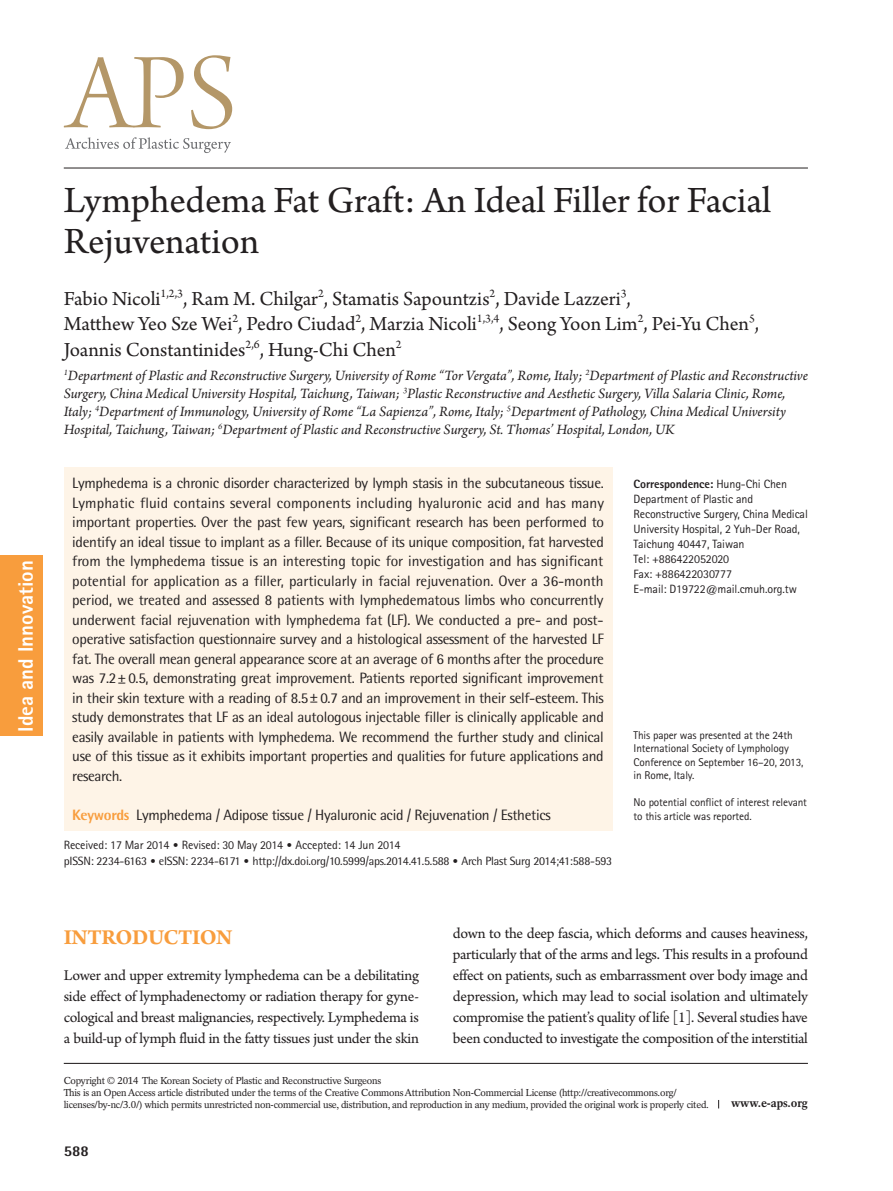
<style>
.page{position:relative;width:893px;height:1191px;background:#fff}
.page>*{position:absolute;margin:0;border:0;box-sizing:border-box;transform-origin:0 0}
.제목{font:39px/41px "Arno Pro";color:#231f20}
.대제목{font:700 22.5px "Arno Pro";letter-spacing:-.02em;color:#f89d3d}
.저자{font:21px/25.2px "Arno Pro";letter-spacing:-.005em;color:#231f20}
.t1{font:800 21px "Rotis Sans Serif Std";color:#fff}
.본문{font:15.75px/21px "Arno Pro";letter-spacing:-.02em;color:#231f20;text-align:justify}
.초록{font:15px/19.5px "Rotis Semi Sans Std";letter-spacing:-.02em;color:#231f20;text-align:justify}
.소속{font:italic 15px/18px "Arno Pro";letter-spacing:-.005em;color:#231f20}
.t2{font:800 15px "Rotis Semi Sans Std";color:#231f20}
.교신저자{font:12px/15px "Rotis Sans Serif Std";letter-spacing:-.01em;color:#231f20}
.t3{font:12px "Rotis Semi Sans Std";letter-spacing:-.02em;color:#231f20}
.교신저자-2{font:800 12px "Rotis Sans Serif Std";letter-spacing:-.01em;color:#231f20}
.t4{font:700 12px "Rotation LT Std";letter-spacing:-.01em;color:#231f20}
.교신저자밑각주{font:11.25px/13.5px "Rotis Sans Serif Std";letter-spacing:-.01em;color:#231f20}
.t5{font:10.05px/12px "Rotation LT Std";letter-spacing:-.025em;color:#231f20}
.s1{font-weight:800;color:#f89d3d}
.s2{font-weight:400}
.s3{font-family:"DIN Pro";font-weight:300}
</style>
<div class="page">
<hr style="left:64px;top:1062px;width:744px;height:2px;background:#231f20">
<hr style="left:64px;top:168px;width:744px;height:1px;background:#231f20">
<svg style="left:64px;top:55px;width:168px;height:74px"></svg>
<svg style="left:65px;top:137px;width:166px;height:16px"></svg>
<div style="left:0;top:555px;width:43px;height:181px;background:#f89d3d"></div>
<div style="left:64px;top:467px;width:548px;height:363px;background:#fef4e7"></div>
<h3 class="t1" style="left:12px;top:731px;width:173px;rotate:-90deg">Idea and Innovation</h3>
<p class="제목" style="left:64px;top:182px;width:709px">Lymphedema Fat Graft: An Ideal Filler for Facial<br>Rejuvenation</p>
<p class="저자" style="left:64px;top:287px;width:697px">Fabio Nicoli<sup>1,2,3</sup>, Ram M. Chilgar<sup>2</sup>, Stamatis Sapountzis<sup>2</sup>, Davide Lazzeri<sup>3</sup>,<br>Matthew Yeo Sze Wei<sup>2</sup>, Pedro Ciudad<sup>2</sup>, Marzia Nicoli<sup>1,3,4</sup>, Seong Yoon Lim<sup>2</sup>, Pei-Yu Chen<sup>5</sup>,<br>Joannis Constantinides<sup>2,6</sup>, Hung-Chi Chen<sup>2</sup></p>
<p class="소속" style="left:64px;top:367px;width:746px"><sup>1</sup>Department of Plastic and Reconstructive Surgery, University of Rome “Tor Vergata”, Rome, Italy; <sup>2</sup>Department of Plastic and Reconstructive Surgery, China Medical University Hospital, Taichung, Taiwan; <sup>3</sup>Plastic Reconstructive and Aesthetic Surgery, Villa Salaria Clinic, Rome, Italy; <sup>4</sup>Department of Immunology, University of Rome “La Sapienza”, Rome, Italy; <sup>5</sup>Department of Pathology, China Medical University Hospital, Taichung, Taiwan; <sup>6</sup>Department of Plastic and Reconstructive Surgery, St. Thomas’ Hospital, London, UK</p>
<p class="초록" style="left:72px;top:473px;width:533px">Lymphedema is a chronic disorder characterized by lymph stasis in the subcutaneous tissue.<br>Lymphatic fluid contains several components including hyaluronic acid and has many important properties. Over the past few years, significant research has been performed to identify an ideal tissue to implant as a filler. Because of its unique composition, fat harvested from the lymphedema tissue is an interesting topic for investigation and has significant potential for application as a filler, particularly in facial rejuvenation. Over a 36-month period, we treated and assessed 8 patients with lymphedematous limbs who concurrently underwent facial rejuvenation with lymphedema fat (LF). We conducted a pre- and post&shy;operative satisfaction questionnaire survey and a histological assessment of the harvested LF fat. The overall mean general appearance score at an average of 6 months after the procedure was 7.2±0.5, demonstrating great improvement. Patients reported significant improvement in their skin texture with a reading of 8.5±0.7 and an improvement in their self-esteem. This study demonstrates that LF as an ideal autologous injectable filler is clinically applicable and easily available in patients with lymphedema. We recommend the further study and clinical use of this tissue as it exhibits important properties and qualities for future applications and research.</p>
<p class="초록" style="left:72px;top:804px;width:480px"><span class="s1">Keywords</span> Lymphedema / Adipose tissue / Hyaluronic acid / Rejuvenation / Esthetics</p>
<p class="교신저자-2" style="left:634px;top:476px;width:155px">Correspondence: <span class="s2">Hung-Chi Chen</span></p>
<p class="교신저자" style="left:634px;top:491px;width:176px">Department of Plastic and<br>Reconstructive Surgery, China Medical<br>University Hospital, 2 Yuh-Der Road,<br>Taichung 40447, Taiwan</p>
<p class="교신저자" style="left:634px;top:551px;width:97px">Tel: +886422052020</p>
<p class="교신저자" style="left:634px;top:566px;width:100px">Fax: +886422030777</p>
<p class="교신저자" style="left:634px;top:581px;width:165px">E-mail: D19722@mail.cmuh.org.tw</p>
<p class="교신저자밑각주" style="left:634px;top:728px;width:171px">This paper was presented at the 24th<br>International Society of Lymphology<br>Conference on September 16–20, 2013, in Rome, Italy.</p>
<p class="교신저자밑각주" style="left:634px;top:795px;width:175px">No potential conflict of interest relevant to this article was reported.</p>
<p class="교신저자" style="left:64px;top:837px;width:338px">Received: 17 Mar 2014 <span class="s3">•</span> Revised: 30 May 2014 <span class="s3">•</span> Accepted: 14 Jun 2014</p>
<p class="t3" style="left:64px;top:853px;width:550px">pISSN: 2234-6163 <span class="s3">•</span> eISSN: 2234-6171 <span class="s3">•</span> http://dx.doi.org/10.5999/aps.2014.41.5.588 <span class="s3">•</span> Arch Plast Surg 2014;41:588-593</p>
<p class="대제목" style="left:64px;top:924px;width:170px">INTRODUCTION</p>
<p class="본문" style="left:64px;top:966px;width:357px">Lower and upper extremity lymphedema can be a debilitating side effect of lymphadenectomy or radiation therapy for gyne&shy;cological and breast malignancies, respectively. Lymphedema is a build-up of lymph fluid in the fatty tissues just under the skin</p>
<p class="본문" style="left:453px;top:924px;width:357px">down to the deep fascia, which deforms and causes heaviness, particularly that of the arms and legs. This results in a profound effect on patients, such as embarrassment over body image and depression, which may lead to social isolation and ultimately compromise the patient’s quality of life [1]. Several studies have been conducted to investigate the composition of the interstitial</p>
<p class="t5" style="left:64px;top:1074px;width:319px">Copyright © 2014 The Korean Society of Plastic and Reconstructive Surgeons</p>
<p class="t5" style="left:64px;top:1086px;width:647px">This is an Open Access article distributed under the terms of the Creative Commons Attribution Non-Commercial License (http://creativecommons.org/ licenses/by-nc/3.0/) which permits unrestricted non-commercial use, distribution, and reproduction in any medium, provided the original work is properly cited.</p>
<p class="t2" style="left:64px;top:1141px;width:27px">588</p>
<p class="t4" style="left:731px;top:1096px;width:78px">www.e-aps.org</p>
</div>
